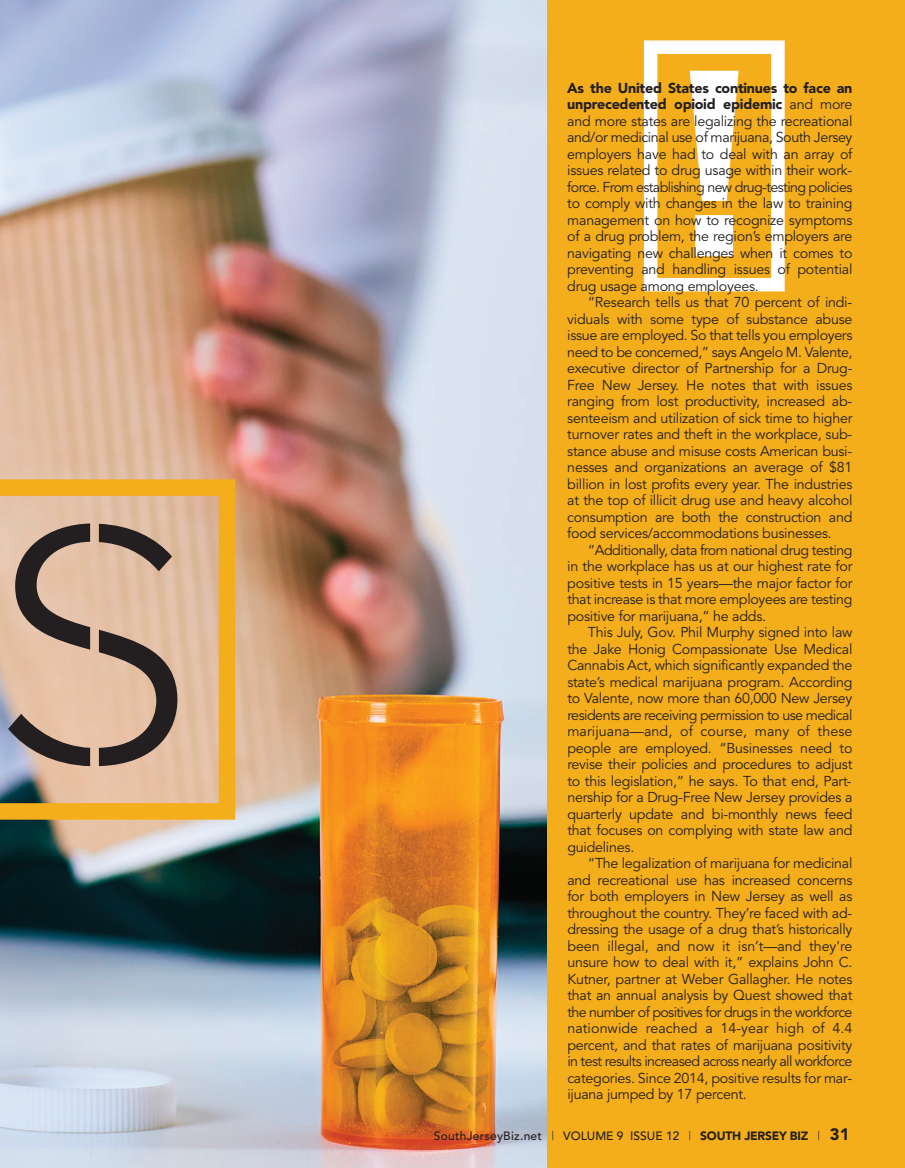
<style>
.page{position:relative;width:905px;height:1168px;background:#fff}
.page>*{position:absolute;margin:0;border:0;box-sizing:border-box;transform-origin:0 0}
.t1{font:351.6px "Rafale BG";color:#231f20}
.t2{font:600 condensed 278.1px "Franklin Gothic";color:#fff}
.t3{font:14.25px/16.5px "Avenir";letter-spacing:-.02em;color:#231f20;text-align:justify}
.t4{font:500 12px "Avenir";letter-spacing:.02em;color:#231f20}
.s1{font-weight:900}
.s2{font-weight:300}
.s3{font-weight:900;font-size:16.5px}
</style>
<div class="page">
<img style="left:0;top:0;width:547px;height:1168px">
<svg style="left:0;top:479px;width:235px;height:341px;background:#e2bb90"></svg>
<div style="left:547px;top:0;width:357px;height:1168px;background:#f4ad1b"></div>
<div style="left:644px;top:40px;width:140px;height:251px;border:14px solid #fff"></div>
<h1 class="t1" style="left:-8px;top:527px;width:206px">S</h1>
<h2 class="t2" style="left:667px;top:71px;width:96px">!</h2>
<p class="t3" style="left:567px;top:81px;width:287px"><span class="s1">As the United States continues to face an unprecedented opioid epidemic</span> and more and more states are legalizing the recreational and/or medicinal use of marijuana, South Jersey employers have had to deal with an array of issues related to drug usage within their work&shy;force. From establishing new drug-testing policies to comply with changes in the law to training management on how to recognize symptoms of a drug problem, the region’s employers are navigating new challenges when it comes to preventing and handling issues of potential drug usage among employees.</p>
<p class="t3" style="left:567px;top:295px;width:287px;text-indent:21px">“Research tells us that 70 percent of indi&shy;viduals with some type of substance abuse issue are employed. So that tells you employers need to be concerned,” says Angelo M. Valente, executive director of Partnership for a Drug-Free New Jersey. He notes that with issues ranging from lost productivity, increased ab&shy;senteeism and utilization of sick time to higher turnover rates and theft in the workplace, sub&shy;stance abuse and misuse costs American busi&shy;nesses and organizations an average of $81 billion in lost profits every year. The industries at the top of illicit drug use and heavy alcohol consumption are both the construction and food services/accommodations businesses.</p>
<p class="t3" style="left:567px;top:543px;width:287px;text-indent:21px">“Additionally, data from national drug testing in the workplace has us at our highest rate for positive tests in 15 years—the major factor for that increase is that more employees are testing positive for marijuana,” he adds.</p>
<p class="t3" style="left:567px;top:625px;width:287px;text-indent:21px">This July, Gov. Phil Murphy signed into law the Jake Honig Compassionate Use Medical Cannabis Act, which significantly expanded the state’s medical marijuana program. According to Valente, now more than 60,000 New Jersey residents are receiving permission to use medical marijuana—and, of course, many of these people are employed. “Businesses need to revise their policies and procedures to adjust to this legislation,” he says. To that end, Part&shy;nership for a Drug-Free New Jersey provides a quarterly update and bi-monthly news feed that focuses on complying with state law and guidelines.</p>
<p class="t3" style="left:567px;top:856px;width:287px;text-indent:21px">“The legalization of marijuana for medicinal and recreational use has increased concerns for both employers in New Jersey as well as throughout the country. They’re faced with ad&shy;dressing the usage of a drug that’s historically been illegal, and now it isn’t—and they're unsure how to deal with it,” explains John C.<br>Kutner, partner at Weber Gallagher. He notes that an annual analysis by Quest showed that the number of positives for drugs in the workforce nationwide reached a 14-year high of 4.4 percent, and that rates of marijuana positivity in test results increased across nearly all workforce categories. Since 2014, positive results for mar&shy;ijuana jumped by 17 percent.</p>
<p class="t4" style="left:434px;top:1131px;width:417px">SouthJerseyBiz.net <span class="s2">|</span> VOLUME 9 ISSUE 12 <span class="s2">|</span> <span class="s1">SOUTH JERSEY BIZ</span> <span class="s2">|</span> <span class="s3">31</span></p>
</div>
